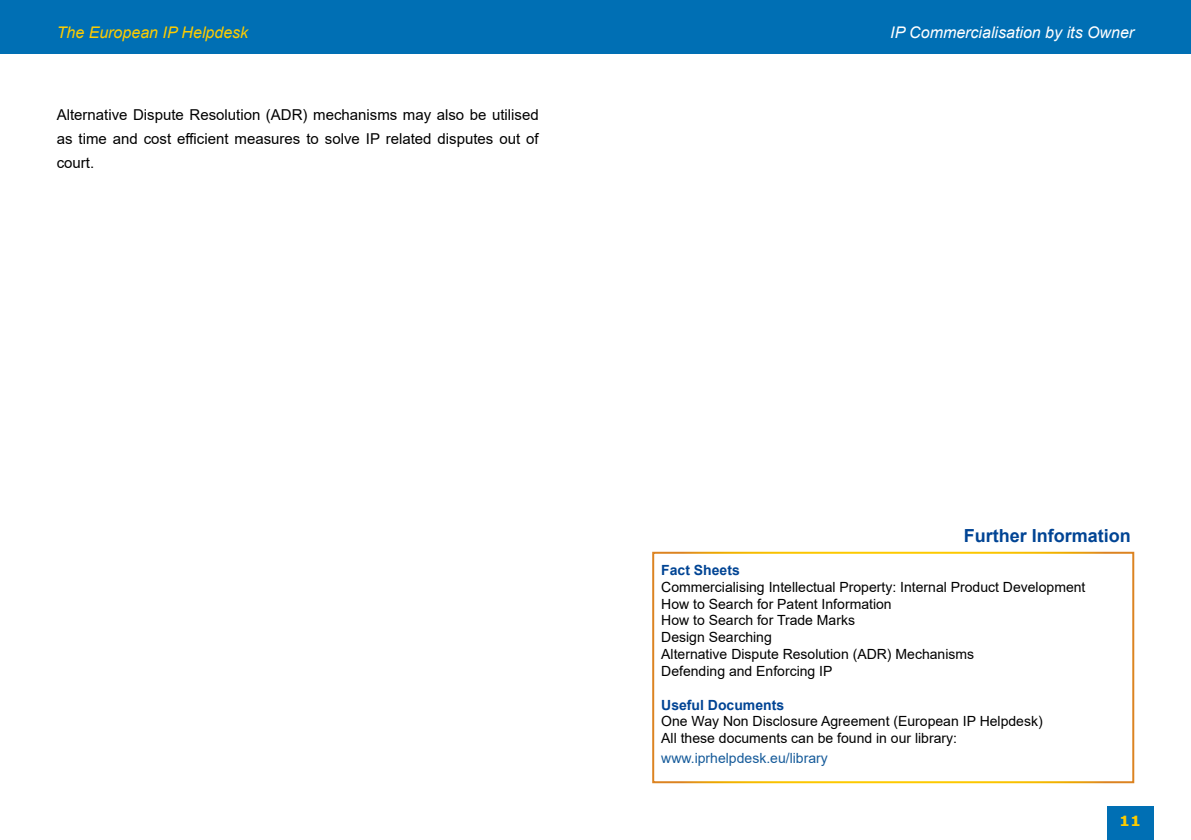
<style>
.page{position:relative;width:1191px;height:840px;background:#fff}
.page>*{position:absolute;margin:0;border:0;box-sizing:border-box;transform-origin:0 0}
.t1{font:700 18px "Arial";color:#004494}
.t2{font:italic 16px "Arial";color:#fff}
.t3{font:italic 16px "Arial";color:#fecc00}
.t4{font:15px/24px "Arial";color:#000;text-align:justify}
.t5{font:14px/16.8px "Arial";color:#000}
.t6{font:14px "Arial";color:#165b9a}
.t7{font:700 14px "Arial";color:#004494}
.t8{font:700 14px "Verdana";color:#fecc00;scale:1.1 1}
</style>
<div class="page">
<div style="left:1107px;top:806px;width:47px;height:33px;background:#006fb4"></div>
<div style="left:0;top:0;width:1191px;height:54px;background:#006fb4"></div>
<div style="left:652px;top:551px;width:482px;height:231px;border:2px solid #fff"></div>
<p class="t3" style="left:57px;top:22px;width:193px">The European IP Helpdesk</p>
<p class="t2" style="left:890px;top:22px;width:245px">IP Commercialisation by its Owner</p>
<p class="t4" style="left:57px;top:103px;width:483px">Alternative Dispute Resolution (ADR) mechanisms may also be utilised as time and cost efficient measures to solve IP related disputes out of court.</p>
<p class="t1" style="left:963px;top:522px;width:169px">Further Information</p>
<p class="t7" style="left:661px;top:560px;width:80px">Fact Sheets</p>
<p class="t5" style="left:661px;top:578px;width:426px">Commercialising Intellectual Property: Internal Product Development How to Search for Patent Information<br>How to Search for Trade Marks<br>Design Searching<br>Alternative Dispute Resolution (ADR) Mechanisms<br>Defending and Enforcing IP</p>
<p class="t7" style="left:661px;top:694px;width:124px">Useful Documents</p>
<p class="t5" style="left:661px;top:712px;width:383px">One Way Non Disclosure Agreement (European IP Helpdesk)<br>All these documents can be found in our library:</p>
<p class="t6" style="left:661px;top:748px;width:168px">www.iprhelpdesk.eu/library</p>
<p class="t8" style="left:1119px;top:810px;width:21px">11</p>
</div>
